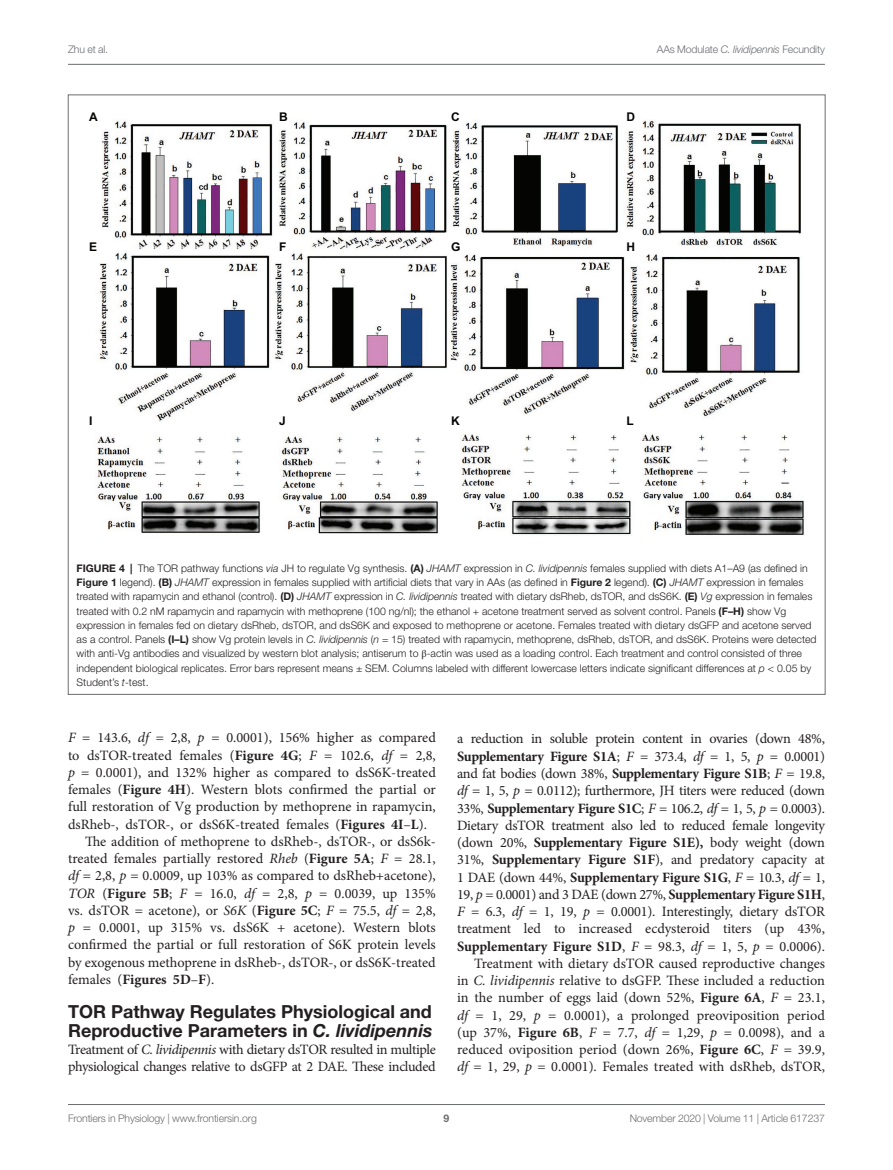
<style>
.page{position:relative;width:893px;height:1170px;background:#fff}
.page>*{position:absolute;margin:0;border:0;box-sizing:border-box;transform-origin:0 0}
.HEAD_2{font:700 18px/18.8px "Helvetica Neue LT Std";color:#231f20}
.TEXT{font:14.25px/17.2px "Minion Pro";color:#231f20;text-align:justify}
.TEXT_FLUSH{font:14.25px/17.2px "Minion Pro";letter-spacing:-.025em;color:#231f20}
.t1{font:700 12px "Arial";color:#040503}
.FIG_LEG{font:300 10.5px/14.2px "Helvetica Neue LT Std";color:#231f20}
.t2{font:300 10.5px "Helvetica Neue LT Std";letter-spacing:-.015em;color:#6c6d70}
.t3{font:700 10.5px "Helvetica Neue LT Std";color:#6c6d70}
.s1{font-style:italic}
.s2{font-weight:700}
.s3{font-family:"STIX General";font-weight:400}
</style>
<div class="page">
<hr style="left:68px;top:64px;width:757px;height:1px;background:#6c6d70">
<hr style="left:68px;top:1104px;width:757px;height:1px;background:#6c6d70">
<img style="left:97px;top:120px;width:707px;height:416px">
<p class="t2" style="left:68px;top:42px;width:42px">Zhu et al.</p>
<p class="t2" style="left:657px;top:42px;width:170px">AAs Modulate <span class="s1">C. lividipennis</span> Fecundity</p>
<p class="t1" style="left:89px;top:108px;width:10px">A</p>
<p class="t1" style="left:279px;top:108px;width:10px">B</p>
<p class="t1" style="left:451px;top:108px;width:10px">C</p>
<p class="t1" style="left:627px;top:108px;width:10px">D</p>
<p class="t1" style="left:89px;top:238px;width:10px">E</p>
<p class="t1" style="left:279px;top:238px;width:9px">F</p>
<p class="t1" style="left:451px;top:238px;width:11px">G</p>
<p class="t1" style="left:627px;top:238px;width:10px">H</p>
<p class="t1" style="left:89px;top:412px;width:5px">I</p>
<p class="t1" style="left:279px;top:412px;width:8px">J</p>
<p class="t1" style="left:451px;top:412px;width:10px">K</p>
<p class="t1" style="left:627px;top:412px;width:9px">L</p>
<p class="FIG_LEG" style="left:77px;top:560px;width:741px"><span class="s2">FIGURE 4 |</span> The TOR pathway functions <span class="s1">via</span> JH to regulate Vg synthesis. <span class="s2">(A)</span> <span class="s1">JHAMT</span> expression in <span class="s1">C. lividipennis</span> females supplied with diets A1–A9 (as defined in <span class="s2">Figure 1</span> legend). <span class="s2">(B)</span> <span class="s1">JHAMT</span> expression in females supplied with artificial diets that vary in AAs (as defined in <span class="s2">Figure 2</span> legend). <span class="s2">(C)</span> <span class="s1">JHAMT</span> expression in females treated with rapamycin and ethanol (control). <span class="s2">(D)</span> <span class="s1">JHAMT</span> expression in <span class="s1">C. lividipennis</span> treated with dietary dsRheb, dsTOR, and dsS6K. <span class="s2">(E)</span> <span class="s1">Vg</span> expression in females treated with 0.2 nM rapamycin and rapamycin with methoprene (100 ng/nl); the ethanol + acetone treatment served as solvent control. Panels <span class="s2">(F–H)</span> show Vg expression in females fed on dietary dsRheb, dsTOR, and dsS6K and exposed to methoprene or acetone. Females treated with dietary dsGFP and acetone served as a control. Panels <span class="s2">(I–L)</span> show Vg protein levels in <span class="s1">C. lividipennis</span> (<span class="s1">n</span> = 15) treated with rapamycin, methoprene, dsRheb, dsTOR, and dsS6K. Proteins were detected with anti-Vg antibodies and visualized by western blot analysis; antiserum to <span class="s3">β</span>-actin was used as a loading control. Each treatment and control consisted of three independent biological replicates. Error bars represent means ± SEM. Columns labeled with different lowercase letters indicate significant differences at <span class="s1">p</span> &lt; 0.05 by Student’s <span class="s1">t</span>-test.</p>
<p class="TEXT" style="left:68px;top:729px;width:369px"><span class="s1">F</span> = 143.6, <span class="s1">df</span> = 2,8, <span class="s1">p</span> = 0.0001), 156% higher as compared to dsTOR-treated females (<span class="s2">Figure 4G</span>; <span class="s1">F</span> = 102.6, <span class="s1">df</span> = 2,8, <span class="s1">p</span> = 0.0001), and 132% higher as compared to dsS6K-treated females (<span class="s2">Figure 4H</span>). Western blots confirmed the partial or full restoration of Vg production by methoprene in rapamycin, dsRheb-, dsTOR-, or dsS6K-treated females (<span class="s2">Figures 4I</span>–<span class="s2">L</span>).</p>
<p class="TEXT" style="left:68px;top:832px;width:369px;text-indent:17px">The addition of methoprene to dsRheb-, dsTOR-, or dsS6k&shy;treated females partially restored <span class="s1">Rheb</span> (<span class="s2">Figure 5A</span>; <span class="s1">F</span> = 28.1, <span class="s1">df</span> = 2,8, <span class="s1">p</span> = 0.0009, up 103% as compared to dsRheb+acetone), <span class="s1">TOR</span> (<span class="s2">Figure 5B</span>; <span class="s1">F</span> = 16.0, <span class="s1">df</span> = 2,8, <span class="s1">p</span> = 0.0039, up 135% vs. dsTOR = acetone), or <span class="s1">S6K</span> (<span class="s2">Figure 5C</span>; <span class="s1">F</span> = 75.5, <span class="s1">df</span> = 2,8, <span class="s1">p</span> = 0.0001, up 315% vs. dsS6K + acetone). Western blots confirmed the partial or full restoration of S6K protein levels by exogenous methoprene in dsRheb-, dsTOR-, or dsS6K-treated females (<span class="s2">Figures 5D</span>–<span class="s2">F</span>).</p>
<p class="HEAD_2" style="left:68px;top:1001px;width:366px">TOR Pathway Regulates Physiological and<br>Reproductive Parameters in <span class="s1">C. lividipennis</span></p>
<p class="TEXT_FLUSH" style="left:68px;top:1040px;width:369px">Treatment of <span class="s1">C. lividipennis</span> with dietary dsTOR resulted in multiple physiological changes relative to dsGFP at 2 DAE. These included</p>
<p class="TEXT_FLUSH" style="left:457px;top:730px;width:369px;text-align:justify">a reduction in soluble protein content in ovaries (down 48%, <span class="s2">Supplementary Figure S1A</span>; <span class="s1">F</span> = 373.4, <span class="s1">df</span> = 1, 5, <span class="s1">p</span> = 0.0001) and fat bodies (down 38%, <span class="s2">Supplementary Figure S1B</span>; <span class="s1">F</span> = 19.8, <span class="s1">df</span> = 1, 5, <span class="s1">p</span> = 0.0112); furthermore, JH titers were reduced (down 33%, <span class="s2">Supplementary Figure S1C</span>; <span class="s1">F</span> = 106.2, <span class="s1">df</span> = 1, 5, <span class="s1">p</span> = 0.0003).<br>Dietary dsTOR treatment also led to reduced female longevity (down 20%, <span class="s2">Supplementary Figure S1E),</span> body weight (down 31%, <span class="s2">Supplementary Figure S1F</span>), and predatory capacity at 1 DAE (down 44%, <span class="s2">Supplementary Figure S1G</span>, <span class="s1">F</span> = 10.3, <span class="s1">df</span> = 1, 19, <span class="s1">p</span> = 0.0001) and 3 DAE (down 27%, <span class="s2">Supplementary Figure S1H</span>, <span class="s1">F</span> = 6.3, <span class="s1">df</span> = 1, 19, <span class="s1">p</span> = 0.0001). Interestingly, dietary dsTOR treatment led to increased ecdysteroid titers (up 43%, <span class="s2">Supplementary Figure S1D</span>, <span class="s1">F</span> = 98.3, <span class="s1">df</span> = 1, 5, <span class="s1">p</span> = 0.0006).</p>
<p class="TEXT" style="left:457px;top:954px;width:369px;text-indent:17px">Treatment with dietary dsTOR caused reproductive changes in <span class="s1">C. lividipennis</span> relative to dsGFP. These included a reduction in the number of eggs laid (down 52%, <span class="s2">Figure 6A</span>, <span class="s1">F</span> = 23.1, <span class="s1">df</span> = 1, 29, <span class="s1">p</span> = 0.0001), a prolonged preoviposition period (up 37%, <span class="s2">Figure 6B</span>, <span class="s1">F</span> = 7.7, <span class="s1">df</span> = 1,29, <span class="s1">p</span> = 0.0098), and a reduced oviposition period (down 26%, <span class="s2">Figure 6C</span>, <span class="s1">F</span> = 39.9, <span class="s1">df</span> = 1, 29, <span class="s1">p</span> = 0.0001). Females treated with dsRheb, dsTOR,</p>
<p class="t2" style="left:68px;top:1111px;width:190px">Frontiers in Physiology | www.frontiersin.org</p>
<p class="t3" style="left:444px;top:1111px;width:7px">9</p>
<p class="t2" style="left:630px;top:1111px;width:197px">November 2020 | Volume 11 | Article 617237</p>
</div>
